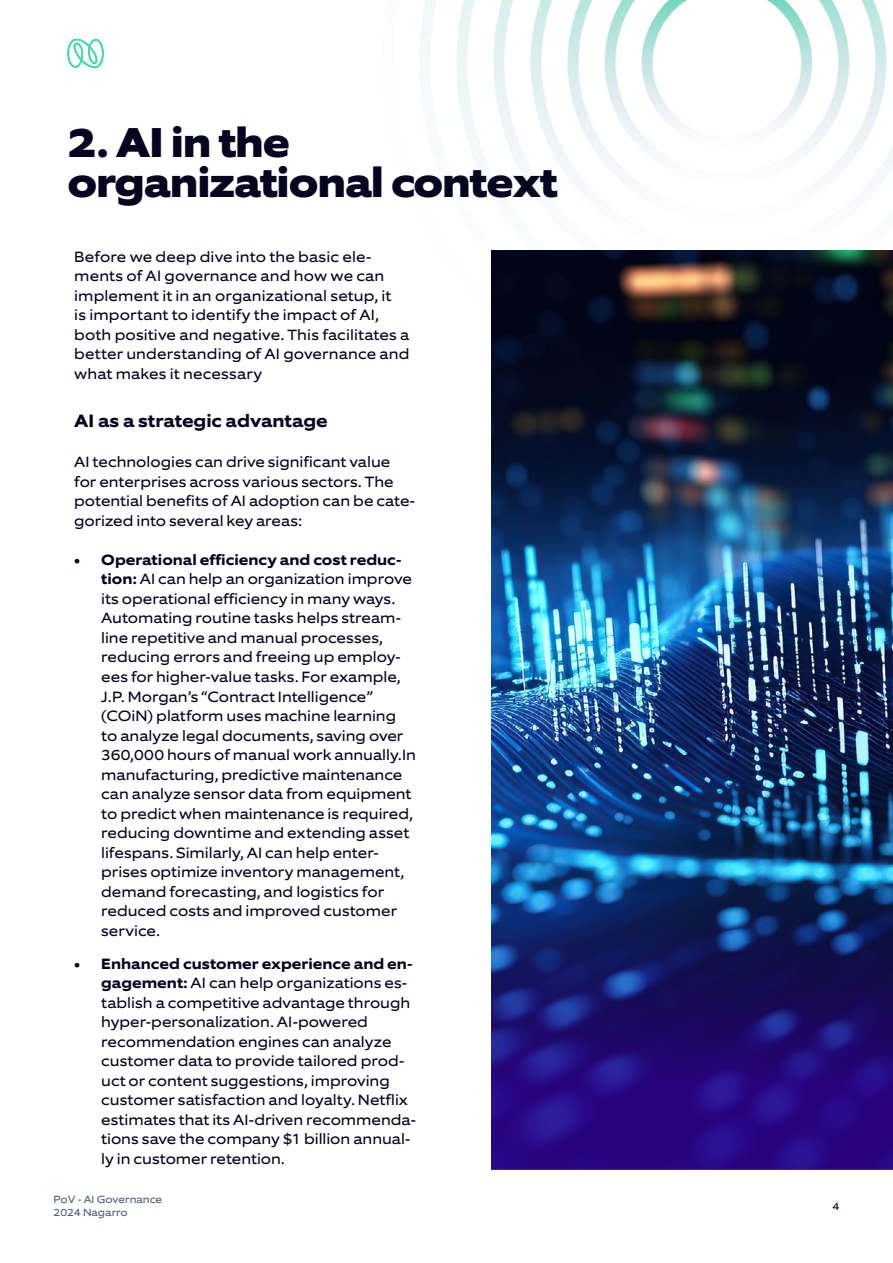
<style>
.page{position:relative;width:893px;height:1263px;background:#fff}
.page>*{position:absolute;margin:0;border:0;box-sizing:border-box;transform-origin:0 0}
.t1{font:800 42px/39.6px "Equip Extended";letter-spacing:-.025em;color:#06041f}
.t2{font:700 18px "Equip Extended";color:#06041f}
.t3{font:15px/19.5px "Equip Extended";color:#06041f}
.t4{font:10.5px/13.5px "Equip Extended";color:#4e5e78}
.t5{font:10.5px "Equip Extended";color:#06041f}
.s1{font-weight:700}
</style>
<div class="page">
<img style="left:420px;top:0;width:473px;height:251px">
<img style="left:491px;top:251px;width:402px;height:484px">
<svg style="left:67px;top:38px;width:37px;height:30px"></svg>
<img style="left:491px;top:735px;width:402px;height:434px">
<h1 class="t1" style="left:68px;top:123px;width:492px">2. AI in the organizational context</h1>
<p class="t3" style="left:74px;top:247px;width:337px">Before we deep dive into the basic ele&shy;ments of AI governance and how we can implement it in an organizational setup, it<br>is important to identify the impact of AI, both positive and negative. This facilitates a better understanding of AI governance and what makes it necessary</p>
<p class="t2" style="left:74px;top:409px;width:255px">AI as a strategic advantage</p>
<p class="t3" style="left:74px;top:452px;width:342px">AI technologies can drive significant value for enterprises across various sectors. The potential benefits of AI adoption can be cate&shy;gorized into several key areas:</p>
<p class="t3" style="left:101px;top:550px;width:316px;text-indent:-27px"><span class="s1">• Operational efficiency and cost reduc&shy;tion:</span> AI can help an organization improve its operational efficiency in many ways.<br>Automating routine tasks helps stream&shy;line repetitive and manual processes, reducing errors and freeing up employ&shy;ees for higher-value tasks. For example, J.P. Morgan’s “Contract Intelligence” (COiN) platform uses machine learning to analyze legal documents, saving over 360,000 hours of manual work annually.In manufacturing, predictive maintenance can analyze sensor data from equipment to predict when maintenance is required, reducing downtime and extending asset lifespans. Similarly, AI can help enter&shy;prises optimize inventory management, demand forecasting, and logistics for reduced costs and improved customer service.</p>
<p class="t3" style="left:101px;top:953px;width:316px;text-indent:-27px"><span class="s1">• Enhanced customer experience and en&shy;gagement:</span> AI can help organizations es&shy;tablish a competitive advantage through hyper-personalization. AI-powered recommendation engines can analyze customer data to provide tailored prod&shy;uct or content suggestions, improving customer satisfaction and loyalty. Netflix estimates that its AI-driven recommenda&shy;tions save the company $1 billion annual&shy;ly in customer retention.</p>
<p class="t4" style="left:54px;top:1192px;width:110px">PoV - AI Governance<br>2024 Nagarro</p>
<p class="t5" style="left:833px;top:1199px;width:8px">4</p>
</div>
